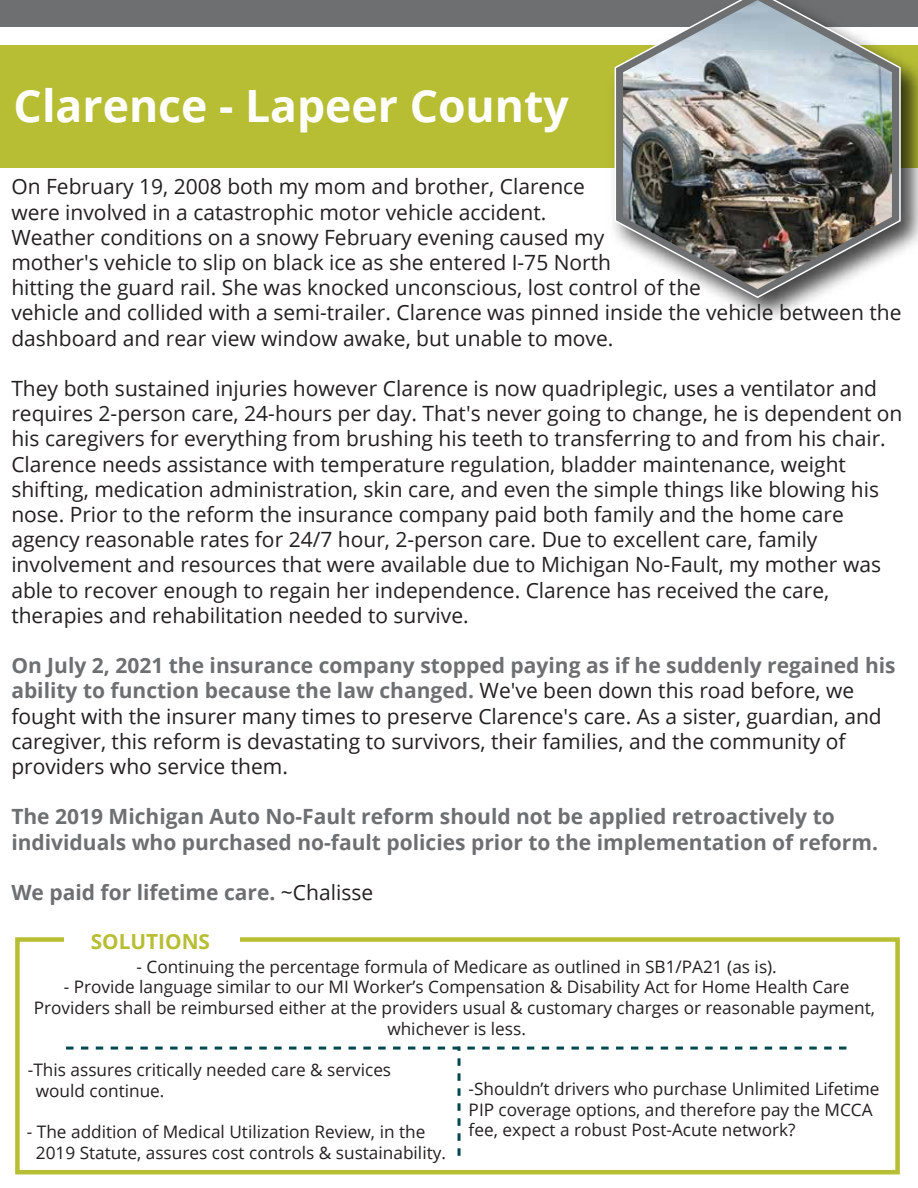
<style>
.page{position:relative;width:918px;height:1188px;background:#fff}
.page>*{position:absolute;margin:0;border:0;box-sizing:border-box;transform-origin:0 0}
.t1{font:700 44.55px "Open Sans";color:#fff}
.t2{font:21px/25.2px "Open Sans";color:#221f20}
.t3{font:700 21px/25.2px "Open Sans";color:#6e6f71}
.t4{font:700 20.85px "Open Sans";color:#b7be34}
.t5{font:17.25px/20.7px "Open Sans";color:#221f20}
.s1{font-weight:700;color:#6e6f71}
.s2{font-weight:400;color:#221f20}
</style>
<div class="page">
<div style="left:0;top:0;width:918px;height:26px;background:#6e6f71"></div>
<div style="left:0;top:45px;width:918px;height:123px;background:#b7be34"></div>
<img style="left:602px;top:26px;width:316px;height:293px">
<svg style="left:614px;top:26px;width:288px;height:273px"></svg>
<div style="left:15px;top:937px;width:885px;height:237px;border:4px solid #b7be34"></div>
<div style="left:64px;top:932px;width:176px;height:23px;background:#fff"></div>
<svg style="left:66px;top:1047px;width:781px;height:109px"></svg>
<img style="left:623px;top:0;width:269px;height:289px">
<h1 class="t1" style="left:14px;top:74px;width:557px">Clarence - Lapeer County</h1>
<p class="t2" style="left:11px;top:174px;width:892px">On February 19, 2008 both my mom and brother, Clarence<br>were involved in a catastrophic motor vehicle accident.<br>Weather conditions on a snowy February evening caused my<br>mother's vehicle to slip on black ice as she entered I-75 North<br>hitting the guard rail. She was knocked unconscious, lost control of the<br>vehicle and collided with a semi-trailer. Clarence was pinned inside the vehicle between the dashboard and rear view window awake, but unable to move.</p>
<p class="t2" style="left:11px;top:375px;width:893px">They both sustained injuries however Clarence is now quadriplegic, uses a ventilator and requires 2-person care, 24-hours per day. That's never going to change, he is dependent on his caregivers for everything from brushing his teeth to transferring to and from his chair.<br>Clarence needs assistance with temperature regulation, bladder maintenance, weight shifting, medication administration, skin care, and even the simple things like blowing his nose. Prior to the reform the insurance company paid both family and the home care agency reasonable rates for 24/7 hour, 2-person care. Due to excellent care, family involvement and resources that were available due to Michigan No-Fault, my mother was able to recover enough to regain her independence. Clarence has received the care, therapies and rehabilitation needed to survive.</p>
<p class="t2" style="left:11px;top:653px;width:886px"><span class="s1">On July 2, 2021 the insurance company stopped paying as if he suddenly regained his ability to function because the law changed.</span> We've been down this road before, we fought with the insurer many times to preserve Clarence's care. As a sister, guardian, and caregiver, this reform is devastating to survivors, their families, and the community of providers who service them.</p>
<p class="t3" style="left:11px;top:804px;width:868px">The 2019 Michigan Auto No-Fault reform should not be applied retroactively to individuals who purchased no-fault policies prior to the implementation of reform.</p>
<p class="t3" style="left:11px;top:879px;width:363px">We paid for lifetime care. <span class="s2">~Chalisse</span></p>
<p class="t4" style="left:91px;top:926px;width:121px">SOLUTIONS</p>
<p class="t5" style="left:136px;top:956px;width:642px">- Continuing the percentage formula of Medicare as outlined in SB1/PA21 (as is).</p>
<p class="t5" style="left:34px;top:976px;width:843px;text-align:center">- Provide language similar to our MI Worker’s Compensation &amp; Disability Act for Home Health Care<br>Providers shall be reimbursed either at the providers usual &amp; customary charges or reasonable payment, whichever is less.</p>
<p class="t5" style="left:36px;top:1059px;width:357px;text-indent:-8px">-This assures critically needed care &amp; services would continue.</p>
<p class="t5" style="left:36px;top:1121px;width:412px;text-indent:-9px">- The addition of Medical Utilization Review, in the<br>2019 Statute, assures cost controls &amp; sustainability.</p>
<p class="t5" style="left:469px;top:1078px;width:412px">-Shouldn’t drivers who purchase Unlimited Lifetime<br>PIP coverage options, and therefore pay the MCCA fee, expect a robust Post-Acute network?</p>
</div>
